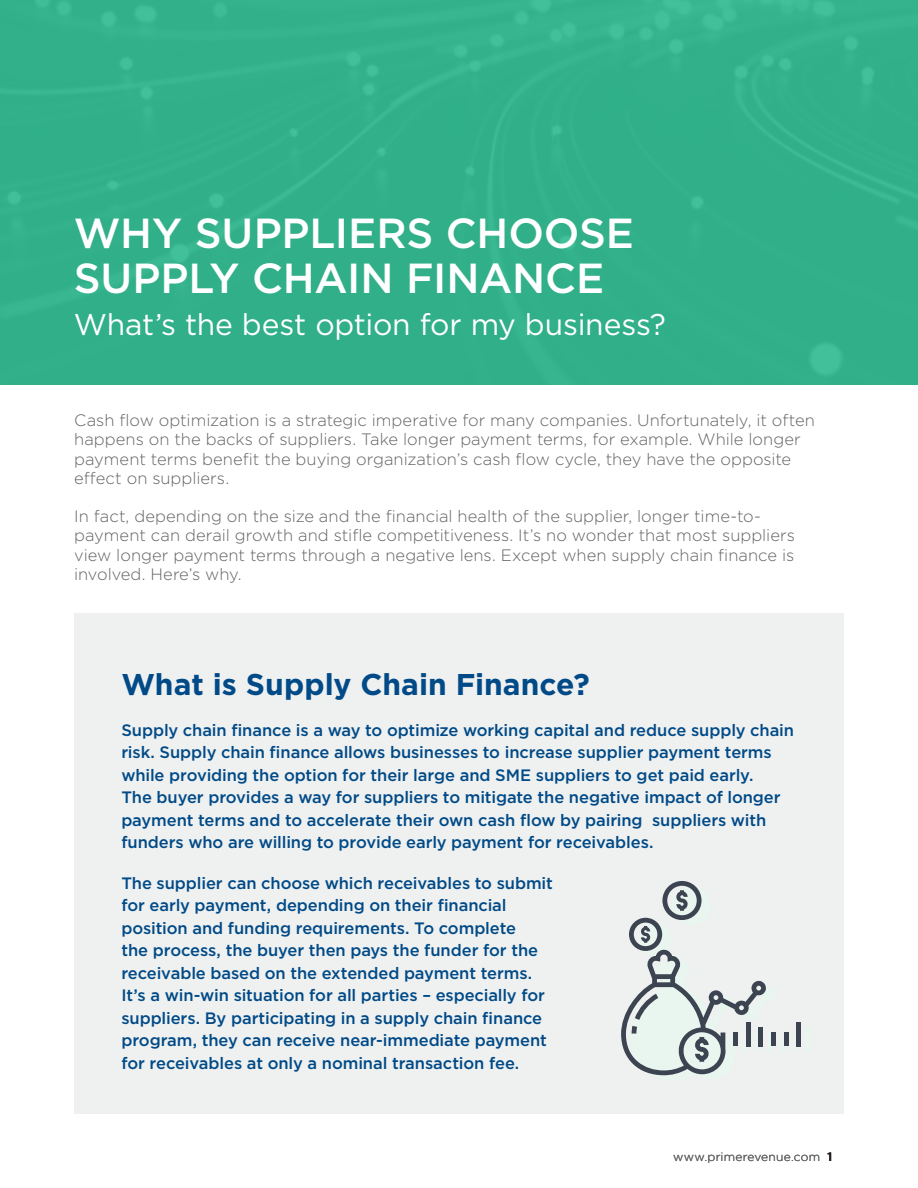
<style>
.page{position:relative;width:918px;height:1188px;background:#fff}
.page>*{position:absolute;margin:0;border:0;box-sizing:border-box;transform-origin:0 0}
.PR-H1_gold{font:500 42px/45px "Gotham";letter-spacing:-.005em;color:#fff}
.PR-Sub1{font:30px "Gotham";letter-spacing:-.005em;color:#fff}
.PR-Sub1-2{font:700 30px "Gotham";color:#004a87}
.PR-Body{font:500 16.5px/22.5px "Gotham";letter-spacing:-.005em;color:#004a87}
.PR-Body-2{font:300 16.5px/19.5px "Gotham";color:#636366}
.t1{font:300 12px "Gotham";letter-spacing:.02em;color:#636366}
.s1{font-weight:500;color:#231f20}
</style>
<div class="page">
<div style="left:0;top:0;width:918px;height:384px;background:#30b089"></div>
<div style="left:74px;top:613px;width:770px;height:501px;background:#eff0f0"></div>
<div style="left:781px;top:1038px;width:5px;height:14px;background:#e9f6f0"></div>
<hr style="left:794px;top:1038px;width:4px;height:14px;background:#e9f6f0">
<div style="left:806px;top:1027px;width:5px;height:25px;background:#e9f6f0"></div>
<div style="left:784px;top:1032px;width:5px;height:14px;background:#3d4451"></div>
<div style="left:796px;top:1022px;width:5px;height:24px;background:#3d4451"></div>
<svg style="left:621px;top:881px;width:155px;height:195px"></svg>
<p class="PR-H1_gold" style="left:74px;top:210px;width:562px">WHY SUPPLIERS CHOOSE<br>SUPPLY CHAIN FINANCE</p>
<p class="PR-Sub1" style="left:74px;top:308px;width:594px">What’s the best option for my business?</p>
<p class="PR-Body-2" style="left:74px;top:410px;width:742px">Cash flow optimization is a strategic imperative for many companies. Unfortunately, it often happens on the backs of suppliers. Take longer payment terms, for example. While longer payment terms benefit the buying organization’s cash flow cycle, they have the opposite effect on suppliers.</p>
<p class="PR-Body-2" style="left:74px;top:506px;width:722px">In fact, depending on the size and the financial health of the supplier, longer time-to&shy;payment can derail growth and stifle competitiveness. It’s no wonder that most suppliers view longer payment terms through a negative lens. Except when supply chain finance is involved. Here’s why.</p>
<p class="PR-Sub1-2" style="left:121px;top:665px;width:470px">What is Supply Chain Finance?</p>
<p class="PR-Body" style="left:121px;top:718px;width:674px">Supply chain finance is a way to optimize working capital and reduce supply chain risk. Supply chain finance allows businesses to increase supplier payment terms while providing the option for their large and SME suppliers to get paid early.<br>The buyer provides a way for suppliers to mitigate the negative impact of longer payment terms and to accelerate their own cash flow by pairing suppliers with funders who are willing to provide early payment for receivables.</p>
<p class="PR-Body" style="left:121px;top:871px;width:433px">The supplier can choose which receivables to submit for early payment, depending on their financial position and funding requirements. To complete<br>the process, the buyer then pays the funder for the receivable based on the extended payment terms.<br>It’s a win-win situation for all parties – especially for suppliers. By participating in a supply chain finance program, they can receive near-immediate payment for receivables at only a nominal transaction fee.</p>
<p class="t1" style="left:673px;top:1150px;width:161px">www.primerevenue.com <span class="s1">1</span></p>
</div>
